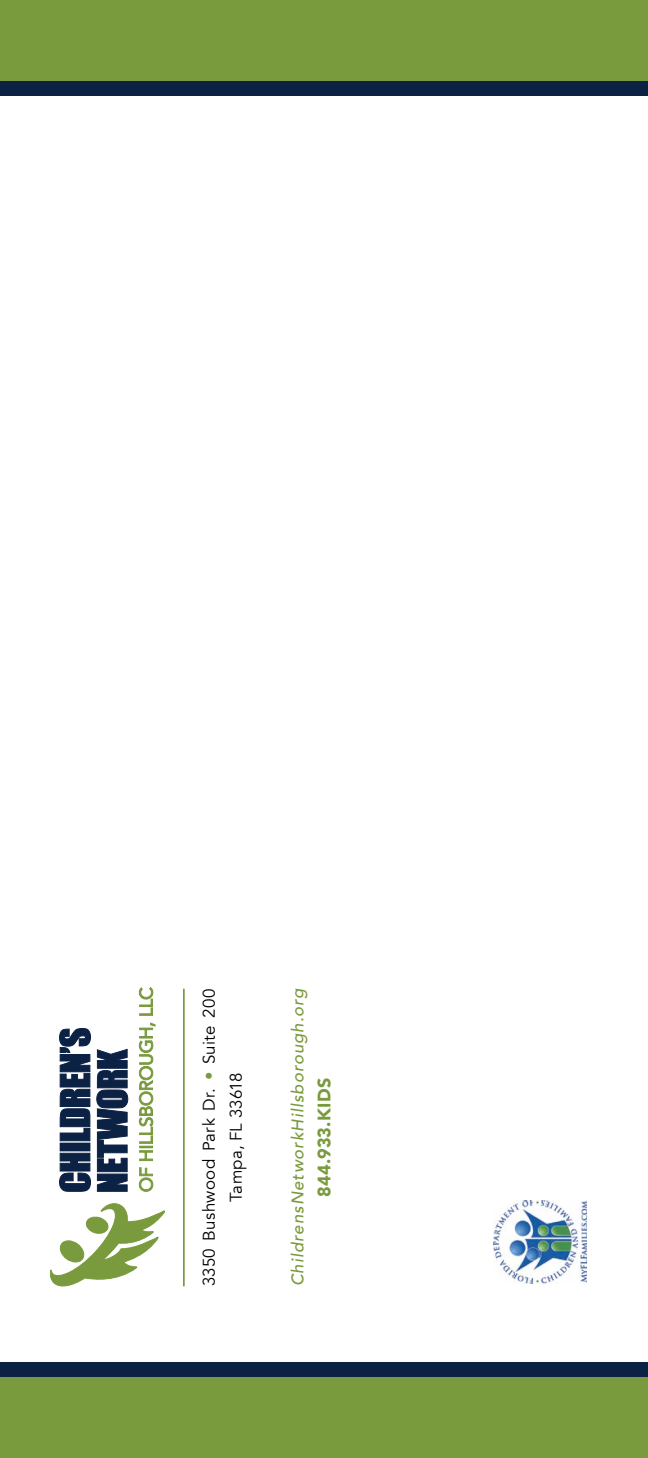
<style>
.page{position:relative;width:648px;height:1458px;background:#fff}
.page>*{position:absolute;margin:0;border:0;box-sizing:border-box;transform-origin:0 0}
.t1{font:900 18px "Avenir";letter-spacing:.015em;color:#799a3d}
.t2{font:16.88px/27px "Avenir";letter-spacing:.015em;color:#000;text-align:center}
.t3{font:italic 500 16.88px "Avenir";letter-spacing:.06em;color:#799a3d}
.s1{color:#799a3d}
</style>
<div class="page">
<div style="left:0;top:0;width:648px;height:81px;background:#799a3d"></div>
<div style="left:0;top:1377px;width:648px;height:81px;background:#799a3d"></div>
<div style="left:0;top:81px;width:648px;height:14px;background:#0c2245"></div>
<div style="left:0;top:1363px;width:648px;height:14px;background:#0c2245"></div>
<img style="left:494px;top:1200px;width:92px;height:84px">
<hr style="left:183px;top:989px;width:2px;height:297px;background:#799a3d">
<svg style="left:50px;top:1204px;width:115px;height:82px"></svg>
<svg style="left:139px;top:1168px;width:14px;height:23px"></svg>
<svg style="left:139px;top:1023px;width:16px;height:138px"></svg>
<svg style="left:139px;top:988px;width:14px;height:27px"></svg>
<svg style="left:60px;top:1153px;width:31px;height:38px"></svg>
<div style="left:60px;top:1143px;width:30px;height:8px;background:#0c2245"></div>
<svg style="left:60px;top:1028px;width:31px;height:113px;background:#41526d"></svg>
<svg style="left:97px;top:1049px;width:31px;height:142px;background:#3b4d69"></svg>
<p class="t2" style="left:196px;top:1286px;width:299px;rotate:-90deg">3350 Bushwood Park Dr. <span class="s1">•</span> Suite 200<br>Tampa, FL 33618</p>
<p class="t3" style="left:288px;top:1286px;width:299px;rotate:-90deg">ChildrensNetworkHillsborough.org</p>
<p class="t1" style="left:309px;top:1197px;width:121px;rotate:-90deg">844.933.KIDS</p>
</div>
